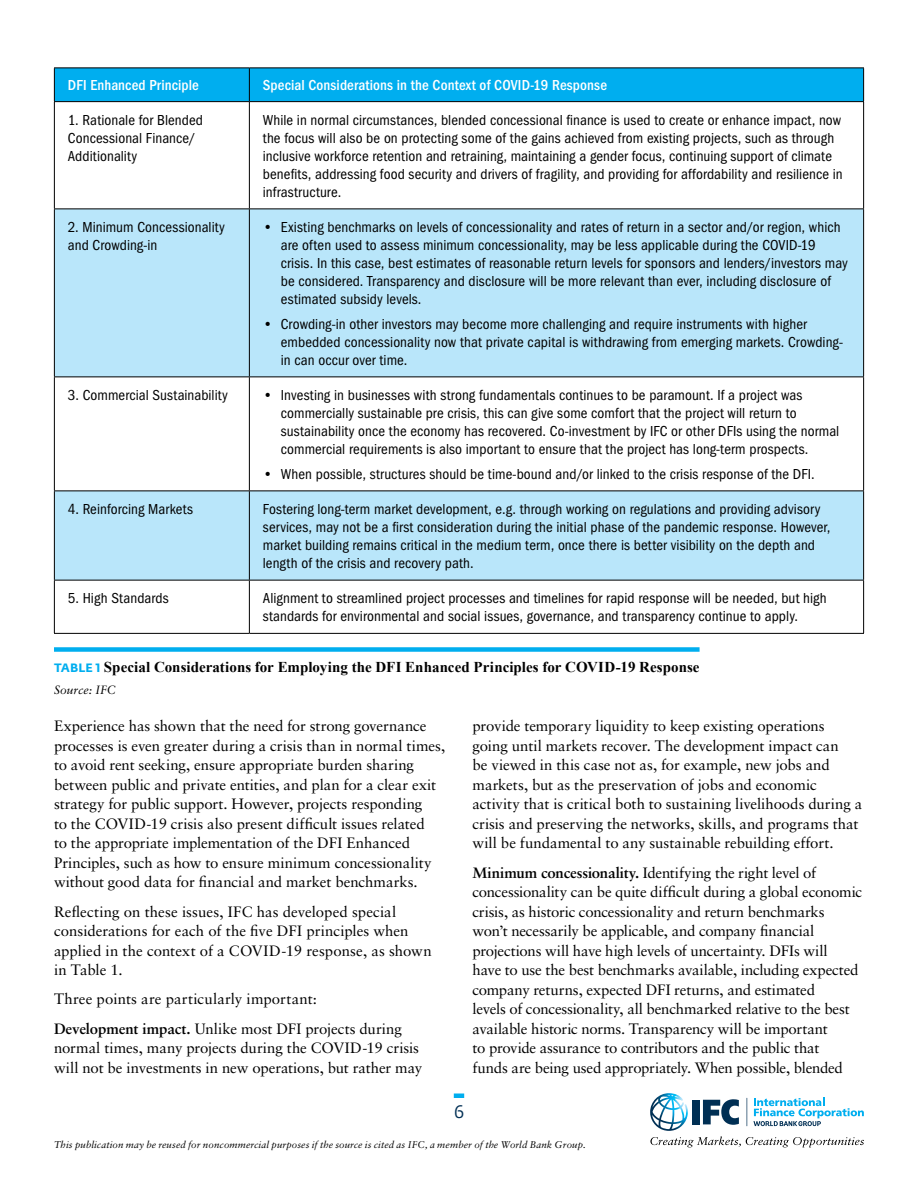
<style>
.page{position:relative;width:918px;height:1188px;background:#fff}
.page>*{position:absolute;margin:0;border:0;box-sizing:border-box;transform-origin:0 0}
.t1{font:18px "Fedra Sans Std";color:#002f54}
.t2{font:condensed 15px/18px "Franklin Gothic";letter-spacing:.005em;color:#000}
.t3{font:15px/19.5px "Sabon LT Std";letter-spacing:-.005em;color:#000}
.t4{font:700 15px "Times New Roman";letter-spacing:.005em;color:#000}
.t5{font:500 condensed 15px "Franklin Gothic";letter-spacing:.01em;color:#fff}
.t6{font:italic 12px "Sabon LT Std";color:#000}
.t7{font:italic 9.75px "Sabon LT Std";letter-spacing:.01em;color:#000}
.s1{font-family:"Fedra Sans Std";font-size:12px;color:#00aeef}
.s2{font-weight:700}
</style>
<div class="page">
<svg style="left:650px;top:1093px;width:214px;height:55px"></svg>
<hr style="left:454px;top:1094px;width:10px;height:4px;background:#00aeef">
<div style="left:55px;top:69px;width:808px;height:32px;background:#00aeef"></div>
<svg style="left:55px;top:209px;width:808px;height:371px;fill:#b9e6fa"></svg>
<hr style="left:54px;top:68px;width:195px;height:1px;background:#000">
<hr style="left:54px;top:68px;width:1px;height:33px;background:#000">
<hr style="left:249px;top:68px;width:615px;height:1px;background:#000">
<hr style="left:249px;top:68px;width:1px;height:33px;background:#000">
<hr style="left:863px;top:68px;width:1px;height:33px;background:#000">
<hr style="left:54px;top:101px;width:195px;height:1px;background:#000">
<hr style="left:54px;top:102px;width:1px;height:106px;background:#000">
<hr style="left:249px;top:101px;width:615px;height:1px;background:#000">
<hr style="left:249px;top:102px;width:1px;height:106px;background:#000">
<hr style="left:863px;top:102px;width:1px;height:106px;background:#000">
<hr style="left:54px;top:208px;width:195px;height:1px;background:#000">
<hr style="left:54px;top:209px;width:1px;height:167px;background:#000">
<hr style="left:249px;top:208px;width:615px;height:1px;background:#000">
<hr style="left:249px;top:209px;width:1px;height:167px;background:#000">
<hr style="left:863px;top:209px;width:1px;height:167px;background:#000">
<hr style="left:54px;top:376px;width:195px;height:1px;background:#000">
<hr style="left:54px;top:377px;width:1px;height:113px;background:#000">
<hr style="left:249px;top:376px;width:615px;height:1px;background:#000">
<hr style="left:249px;top:377px;width:1px;height:113px;background:#000">
<hr style="left:863px;top:377px;width:1px;height:113px;background:#000">
<hr style="left:54px;top:490px;width:195px;height:1px;background:#000">
<hr style="left:54px;top:491px;width:1px;height:89px;background:#000">
<hr style="left:249px;top:490px;width:615px;height:1px;background:#000">
<hr style="left:249px;top:491px;width:1px;height:89px;background:#000">
<hr style="left:863px;top:491px;width:1px;height:89px;background:#000">
<hr style="left:54px;top:580px;width:195px;height:1px;background:#000">
<hr style="left:54px;top:580px;width:1px;height:53px;background:#000">
<hr style="left:249px;top:580px;width:615px;height:1px;background:#000">
<hr style="left:249px;top:580px;width:1px;height:53px;background:#000">
<hr style="left:863px;top:580px;width:1px;height:53px;background:#000">
<hr style="left:54px;top:633px;width:195px;height:1px;background:#000">
<hr style="left:249px;top:633px;width:615px;height:1px;background:#000">
<div style="left:54px;top:647px;width:646px;height:5px;background:#00aeef"></div>
<p class="t5" style="left:68px;top:76px;width:132px">DFI Enhanced Principle</p>
<p class="t5" style="left:263px;top:76px;width:346px">Special Considerations in the Context of COVID-19 Response</p>
<p class="t2" style="left:68px;top:111px;width:137px">1. Rationale for Blended<br>Concessional Finance/<br>Additionality</p>
<p class="t2" style="left:263px;top:111px;width:581px">While in normal circumstances, blended concessional finance is used to create or enhance impact, now the focus will also be on protecting some of the gains achieved from existing projects, such as through inclusive workforce retention and retraining, maintaining a gender focus, continuing support of climate benefits, addressing food security and drivers of fragility, and providing for affordability and resilience in infrastructure.</p>
<p class="t2" style="left:68px;top:218px;width:159px">2. Minimum Concessionality and Crowding-in</p>
<p class="t2" style="left:281px;top:218px;width:569px;text-indent:-18px">• Existing benchmarks on levels of concessionality and rates of return in a sector and/or region, which are often used to assess minimum concessionality, may be less applicable during the COVID-19 crisis. In this case, best estimates of reasonable return levels for sponsors and lenders/investors may be considered. Transparency and disclosure will be more relevant than ever, including disclosure of estimated subsidy levels.</p>
<p class="t2" style="left:281px;top:315px;width:563px;text-indent:-18px">• Crowding-in other investors may become more challenging and require instruments with higher embedded concessionality now that private capital is withdrawing from emerging markets. Crowding&shy;in can occur over time.</p>
<p class="t2" style="left:68px;top:386px;width:162px">3. Commercial Sustainability</p>
<p class="t2" style="left:281px;top:386px;width:560px;text-indent:-18px">• Investing in businesses with strong fundamentals continues to be paramount. If a project was commercially sustainable pre crisis, this can give some comfort that the project will return to sustainability once the economy has recovered. Co-investment by IFC or other DFIs using the normal commercial requirements is also important to ensure that the project has long-term prospects.</p>
<p class="t2" style="left:263px;top:465px;width:553px">• When possible, structures should be time-bound and/or linked to the crisis response of the DFI.</p>
<p class="t2" style="left:68px;top:500px;width:127px">4. Reinforcing Markets</p>
<p class="t2" style="left:263px;top:500px;width:569px">Fostering long-term market development, e.g. through working on regulations and providing advisory services, may not be a first consideration during the initial phase of the pandemic response. However, market building remains critical in the medium term, once there is better visibility on the depth and length of the crisis and recovery path.</p>
<p class="t2" style="left:68px;top:590px;width:102px">5. High Standards</p>
<p class="t2" style="left:263px;top:590px;width:565px">Alignment to streamlined project processes and timelines for rapid response will be needed, but high standards for environmental and social issues, governance, and transparency continue to apply.</p>
<p class="t4" style="left:54px;top:657px;width:647px"><span class="s1">TABLE 1</span> Special Considerations for Employing the DFI Enhanced Principles for COVID-19 Response</p>
<p class="t6" style="left:54px;top:683px;width:63px">Source: IFC</p>
<p class="t3" style="left:54px;top:716px;width:393px">Experience has shown that the need for strong governance processes is even greater during a crisis than in normal times, to avoid rent seeking, ensure appropriate burden sharing between public and private entities, and plan for a clear exit strategy for public support. However, projects responding<br>to the COVID-19 crisis also present difficult issues related<br>to the appropriate implementation of the DFI Enhanced Principles, such as how to ensure minimum concessionality without good data for financial and market benchmarks.</p>
<p class="t3" style="left:54px;top:901px;width:379px">Reflecting on these issues, IFC has developed special considerations for each of the five DFI principles when applied in the context of a COVID-19 response, as shown in Table 1.</p>
<p class="t3" style="left:54px;top:984px;width:349px;line-height:29.2px">Three points are particularly important:<br><span class="s2">Development impact.</span> Unlike most DFI projects during</p>
<p class="t3" style="left:54px;top:1038px;width:370px">normal times, many projects during the COVID-19 crisis will not be investments in new operations, but rather may</p>
<p class="t3" style="left:472px;top:716px;width:391px">provide temporary liquidity to keep existing operations going until markets recover. The development impact can<br>be viewed in this case not as, for example, new jobs and markets, but as the preservation of jobs and economic activity that is critical both to sustaining livelihoods during a crisis and preserving the networks, skills, and programs that will be fundamental to any sustainable rebuilding effort.</p>
<p class="t3" style="left:472px;top:862px;width:391px"><span class="s2">Minimum concessionality.</span> Identifying the right level of concessionality can be quite difficult during a global economic crisis, as historic concessionality and return benchmarks won’t necessarily be applicable, and company financial projections will have high levels of uncertainty. DFIs will<br>have to use the best benchmarks available, including expected company returns, expected DFI returns, and estimated<br>levels of concessionality, all benchmarked relative to the best available historic norms. Transparency will be important<br>to provide assurance to contributors and the public that<br>funds are being used appropriately. When possible, blended</p>
<p class="t1" style="left:454px;top:1101px;width:12px">6</p>
<p class="t7" style="left:54px;top:1138px;width:533px">This publication may be reused for noncommercial purposes if the source is cited as IFC, a member of the World Bank Group.</p>
</div>
